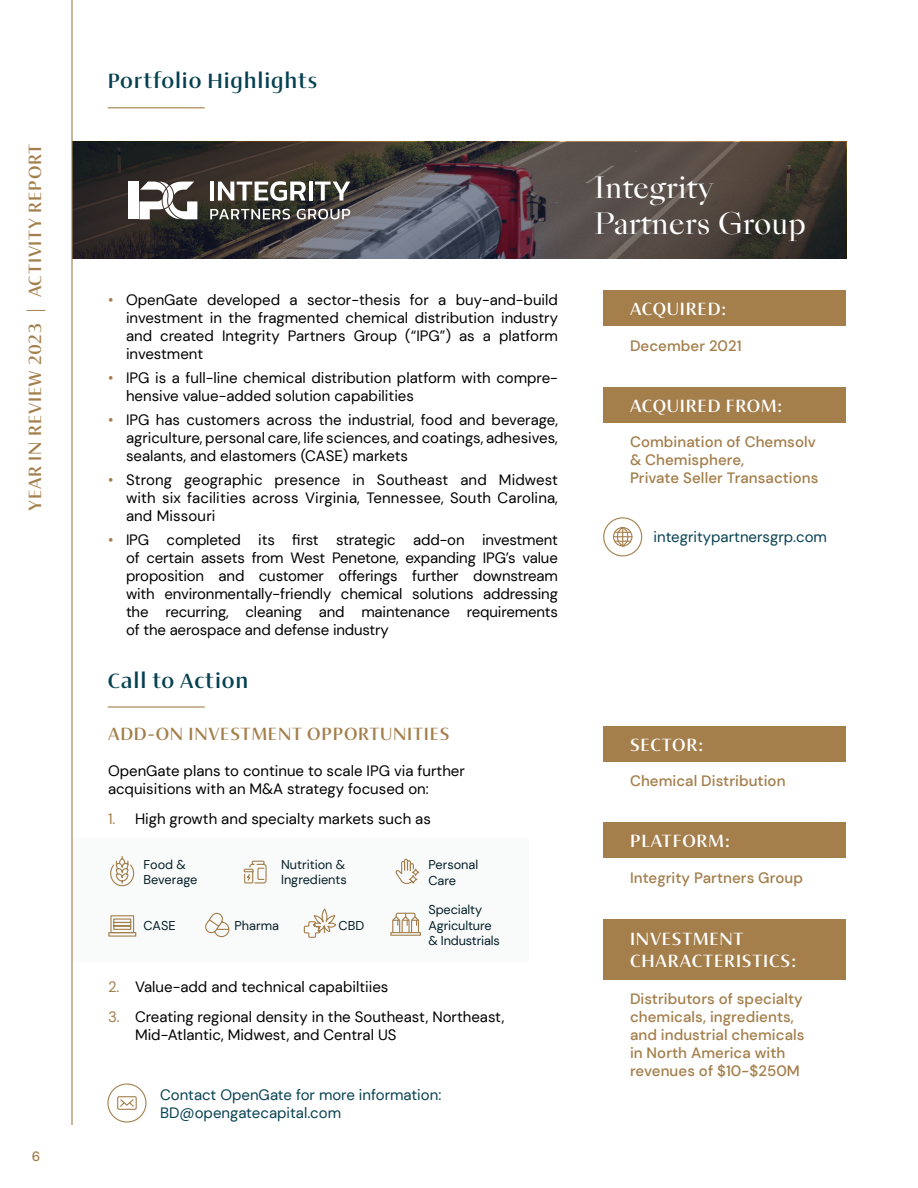
<style>
.page{position:relative;width:918px;height:1188px;background:#fff}
.page>*{position:absolute;margin:0;border:0;box-sizing:border-box;transform-origin:0 0}
.t1{font:28.5px/36px "Sang Bleu Empire";color:#fff}
.t2{font:700 21px "Ador Hairline";letter-spacing:.04em;color:#064151}
.t3{font:700 18px/21.6px "Ador Hairline";letter-spacing:.045em;color:#fff}
.t4{font:700 18px "Ador Hairline";letter-spacing:.045em;color:#a47f4c}
.t5{font:15px/18px "DM Sans";color:#000;text-align:justify}
.t6{font:500 15px/18px "DM Sans";letter-spacing:.005em;color:#a47f4c}
.t7{font:15px/18px "DM Sans";color:#064151}
.t8{font:500 13.5px "DM Sans";color:#a47f4c}
.t9{font:12.75px/15.3px "DM Sans";color:#041f28}
.s1{color:#a47f4c}
</style>
<div class="page">
<svg style="left:73px;top:142px;width:773px;height:117px;background:#47403f"></svg>
<div style="left:128px;top:182px;width:11px;height:37px;background:#fff"></div>
<svg style="left:140px;top:182px;width:57px;height:37px"></svg>
<svg style="left:218px;top:181px;width:88px;height:20px"></svg>
<hr style="left:309px;top:182px;width:4px;height:19px;background:#fff">
<svg style="left:315px;top:182px;width:35px;height:19px"></svg>
<hr style="left:210px;top:182px;width:4px;height:19px;background:#fff">
<svg style="left:210px;top:209px;width:80px;height:10px"></svg>
<svg style="left:297px;top:209px;width:53px;height:10px"></svg>
<div style="left:72px;top:838px;width:457px;height:124px;background:#f9fafa"></div>
<hr style="left:108px;top:107px;width:97px;height:1px;background:#a47f4c">
<hr style="left:108px;top:706px;width:97px;height:2px;background:#a47f4c">
<svg style="left:110px;top:856px;width:25px;height:31px"></svg>
<svg style="left:243px;top:860px;width:24px;height:24px"></svg>
<svg style="left:395px;top:858px;width:25px;height:26px"></svg>
<div style="left:390px;top:932px;width:31px;height:4px;border:1px solid #a47f4c"></div>
<div style="left:107px;top:1083px;width:40px;height:40px;border:1px solid #a47f4c;border-radius:50%"></div>
<svg style="left:117px;top:1096px;width:20px;height:14px"></svg>
<hr style="left:71px;top:0;width:2px;height:1125px;background:#a47f4c">
<svg style="left:303px;top:909px;width:33px;height:29px"></svg>
<svg style="left:205px;top:912px;width:25px;height:26px"></svg>
<svg style="left:392px;top:912px;width:28px;height:22px"></svg>
<svg style="left:108px;top:915px;width:29px;height:22px"></svg>
<div style="left:603px;top:517px;width:39px;height:39px;border:1px solid #a47f4c;border-radius:50%"></div>
<svg style="left:613px;top:527px;width:19px;height:20px"></svg>
<div style="left:603px;top:290px;width:243px;height:36px;background:#a47f4c"></div>
<div style="left:603px;top:387px;width:243px;height:36px;background:#a47f4c"></div>
<div style="left:603px;top:726px;width:243px;height:36px;background:#a47f4c"></div>
<div style="left:603px;top:822px;width:243px;height:36px;background:#a47f4c"></div>
<div style="left:603px;top:919px;width:243px;height:60px;background:#a47f4c"></div>
<p class="t4" style="left:21px;top:511px;width:368px;rotate:-90deg">YEAR IN REVIEW 2023 | ACTIVITY REPORT</p>
<p class="t8" style="left:32px;top:1148px;width:10px">6</p>
<h2 class="t2" style="left:108px;top:66px;width:211px">Portfolio Highlights</h2>
<p class="t5" style="left:126px;top:291px;width:434px;text-indent:-18px"><span class="s1">•</span> OpenGate developed a sector-thesis for a buy-and-build investment in the fragmented chemical distribution industry and created Integrity Partners Group (“IPG”) as a platform investment</p>
<p class="t5" style="left:126px;top:369px;width:434px;text-indent:-18px"><span class="s1">•</span> IPG is a full-line chemical distribution platform with compre&shy;hensive value-added solution capabilities</p>
<p class="t5" style="left:126px;top:411px;width:434px;text-indent:-18px"><span class="s1">•</span> IPG has customers across the industrial, food and beverage, agriculture, personal care, life sciences, and coatings, adhesives, sealants, and elastomers (CASE) markets</p>
<p class="t5" style="left:126px;top:471px;width:433px;text-indent:-18px"><span class="s1">•</span> Strong geographic presence in Southeast and Midwest with six facilities across Virginia, Tennessee, South Carolina, and Missouri</p>
<p class="t5" style="left:126px;top:531px;width:434px;text-indent:-18px"><span class="s1">•</span> IPG completed its first strategic add-on investment of certain assets from West Penetone, expanding IPG’s value proposition and customer offerings further downstream with environmentally-friendly chemical solutions addressing the recurring, cleaning and maintenance requirements of the aerospace and defense industry</p>
<h2 class="t2" style="left:108px;top:665px;width:142px">Call to Action</h2>
<p class="t4" style="left:108px;top:720px;width:343px">ADD-ON INVESTMENT OPPORTUNITIES</p>
<p class="t5" style="left:108px;top:762px;width:358px">OpenGate plans to continue to scale IPG via further acquisitions with an M&amp;A strategy focused on:</p>
<p class="t5" style="left:108px;top:810px;width:324px"><span class="s1">1.</span> High growth and specialty markets such as</p>
<p class="t9" style="left:144px;top:856px;width:55px">Food &amp;<br>Beverage</p>
<p class="t9" style="left:281px;top:857px;width:67px">Nutrition &amp;<br>Ingredients</p>
<p class="t9" style="left:428px;top:857px;width:51px">Personal<br>Care</p>
<p class="t9" style="left:144px;top:917px;width:33px">CASE</p>
<p class="t9" style="left:235px;top:917px;width:46px">Pharma</p>
<p class="t9" style="left:339px;top:917px;width:27px">CBD</p>
<p class="t9" style="left:428px;top:902px;width:73px">Specialty<br>Agriculture &amp; Industrials</p>
<p class="t5" style="left:108px;top:978px;width:282px"><span class="s1">2.</span> Value-add and technical capabiltiies</p>
<p class="t5" style="left:135px;top:1008px;width:371px;text-indent:-27px"><span class="s1">3.</span> Creating regional density in the Southeast, Northeast,<br>Mid-Atlantic, Midwest, and Central US</p>
<p class="t7" style="left:160px;top:1086px;width:283px">Contact OpenGate for more information:<br>BD@opengatecapital.com</p>
<h1 class="t1" style="left:594px;top:171px;width:213px">Integrity<br>Partners Group</h1>
<p class="t3" style="left:630px;top:297px;width:99px">ACQUIRED:</p>
<p class="t6" style="left:630px;top:336px;width:113px">December 2021</p>
<p class="t3" style="left:630px;top:394px;width:154px">ACQUIRED FROM:</p>
<p class="t6" style="left:630px;top:433px;width:190px">Combination of Chemsolv &amp; Chemisphere,<br>Private Seller Transactions</p>
<p class="t7" style="left:654px;top:528px;width:175px">integritypartnersgrp.com</p>
<p class="t3" style="left:630px;top:733px;width:76px">SECTOR:</p>
<p class="t6" style="left:630px;top:772px;width:157px">Chemical Distribution</p>
<p class="t3" style="left:630px;top:829px;width:102px">PLATFORM:</p>
<p class="t6" style="left:630px;top:868px;width:175px">Integrity Partners Group</p>
<p class="t3" style="left:630px;top:927px;width:168px">INVESTMENT<br>CHARACTERISTICS:</p>
<p class="t6" style="left:630px;top:989px;width:176px">Distributors of specialty chemicals, ingredients, and industrial chemicals in North America with revenues of $10-$250M</p>
</div>
